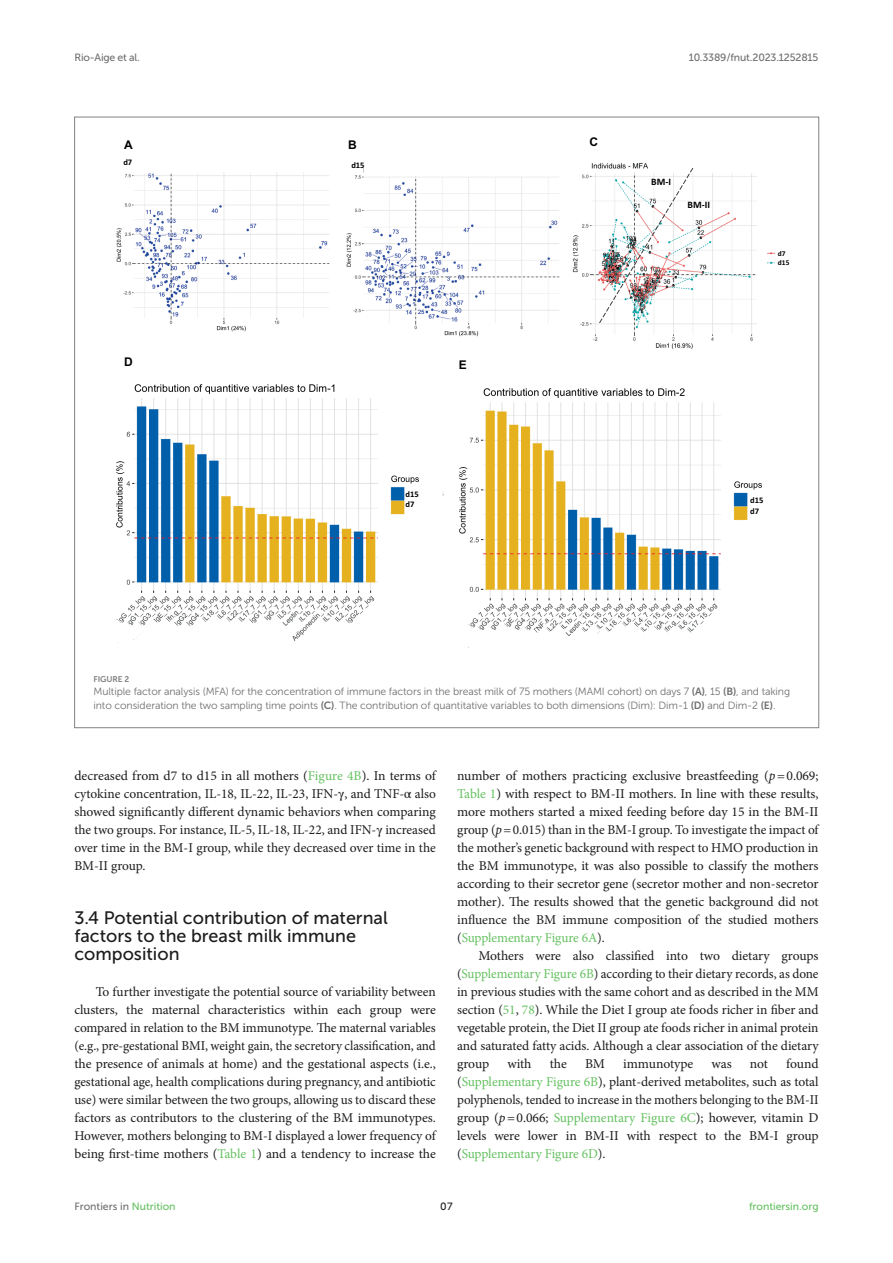
<style>
.page{position:relative;width:893px;height:1263px;background:#fff}
.page>*{position:absolute;margin:0;border:0;box-sizing:border-box;transform-origin:0 0}
.HEAD_2{font:18px/18px "Museo Sans 500";color:#1b1c1b}
.TEXT_FLUSH{font:13.5px/18px "Minion Pro";letter-spacing:-.005em;color:#1b1c1b;text-align:justify}
.TEXT{font:13.5px/18px "Minion Pro";letter-spacing:-.005em;color:#1b1c1b;text-align:justify}
.t1{font:700 12px "Arial";color:#000}
.FIG_LEG{font:10.5px/13.5px "Museo Sans 300";letter-spacing:-.01em;color:#706f70}
.t2{font:10.5px "Museo Sans 500";letter-spacing:-.015em;color:#706f70}
.t3{font:10.5px "Museo Sans 500";color:#65c161}
.t4{font:10.5px "Museo Sans 500";color:#1b1c1b}
.t5{font:700 9.9px "Calibri";color:#000}
.t6{font:700 8.55px/10.4px "Calibri";letter-spacing:-.005em;color:#000}
.FIG_HD{font:8.25px "Museo Sans 700";letter-spacing:-.01em;color:#7e7f7f}
.t7{font:700 7.35px/8.9px "Calibri";color:#000}
.s1{font-family:"Museo Sans 700"}
.s2{color:#65c161}
.s3{font-family:"STIX General"}
.s4{font-style:italic}
</style>
<div class="page">
<img style="left:572px;top:163px;width:203px;height:187px">
<img style="left:116px;top:172px;width:214px;height:160px">
<img style="left:346px;top:168px;width:214px;height:169px">
<img style="left:116px;top:384px;width:328px;height:238px">
<img style="left:459px;top:388px;width:303px;height:242px">
<div style="left:130px;top:154px;width:82px;height:19px;background:#fff"></div>
<div style="left:364px;top:158px;width:81px;height:17px;background:#fff"></div>
<div style="left:755px;top:231px;width:37px;height:17px;background:#fff"></div>
<svg style="left:599px;top:167px;width:95px;height:157px"></svg>
<div style="left:751px;top:491px;width:36px;height:29px;background:#fff"></div>
<div style="left:406px;top:484px;width:37px;height:29px;background:#fff"></div>
<svg style="left:116px;top:614px;width:236px;height:29px"></svg>
<svg style="left:443px;top:621px;width:250px;height:27px"></svg>
<p class="t2" style="left:74px;top:51px;width:67px">Rio-Aige et al.</p>
<p class="t2" style="left:689px;top:51px;width:131px">10.3389/fnut.2023.1252815</p>
<p class="t1" style="left:124px;top:136px;width:10px">A</p>
<p class="t1" style="left:348px;top:136px;width:10px">B</p>
<p class="t1" style="left:590px;top:134px;width:10px">C</p>
<p class="t6" style="left:123px;top:157px;width:10px">d7</p>
<p class="t6" style="left:351px;top:160px;width:15px">d15</p>
<p class="t1" style="left:124px;top:354px;width:10px">D</p>
<p class="t1" style="left:459px;top:356px;width:10px">E</p>
<p class="t6" style="left:406px;top:488px;width:15px">d15 d7</p>
<p class="t5" style="left:651px;top:175px;width:22px">BM-I</p>
<p class="t5" style="left:687px;top:197px;width:24px">BM-II</p>
<p class="t7" style="left:778px;top:249px;width:13px">d7 d15</p>
<p class="t6" style="left:750px;top:495px;width:15px">d15 d7</p>
<p class="FIG_HD" style="left:94px;top:674px;width:37px">FIGURE 2</p>
<p class="FIG_LEG" style="left:94px;top:685px;width:698px">Multiple factor analysis (MFA) for the concentration of immune factors in the breast milk of 75 mothers (MAMI cohort) on days 7 <span class="s1">(A)</span>, 15 <span class="s1">(B)</span>, and taking into consideration the two sampling time points <span class="s1">(C)</span>. The contribution of quantitative variables to both dimensions (Dim): Dim-1 <span class="s1">(D)</span> and Dim-2 <span class="s1">(E)</span>.</p>
<p class="TEXT" style="left:74px;top:767px;width:363px">decreased from d7 to d15 in all mothers (<span class="s2">Figure 4B</span>). In terms of cytokine concentration, IL-18, IL-22, IL-23, IFN-<span class="s3">γ</span>, and TNF-<span class="s3">α</span> also showed significantly different dynamic behaviors when comparing the two groups. For instance, IL-5, IL-18, IL-22, and IFN-<span class="s3">γ</span> increased over time in the BM-I group, while they decreased over time in the BM-II group.</p>
<p class="HEAD_2" style="left:74px;top:909px;width:315px">3.4 Potential contribution of maternal factors to the breast milk immune composition</p>
<p class="TEXT_FLUSH" style="left:74px;top:983px;width:363px;text-indent:21px">To further investigate the potential source of variability between clusters, the maternal characteristics within each group were compared in relation to the BM immunotype. The maternal variables (e.g., pre-gestational BMI, weight gain, the secretory classification, and the presence of animals at home) and the gestational aspects (i.e., gestational age, health complications during pregnancy, and antibiotic use) were similar between the two groups, allowing us to discard these factors as contributors to the clustering of the BM immunotypes.<br>However, mothers belonging to BM-I displayed a lower frequency of being first-time mothers (<span class="s2">Table 1</span>) and a tendency to increase the</p>
<p class="TEXT_FLUSH" style="left:457px;top:767px;width:363px">number of mothers practicing exclusive breastfeeding (<span class="s4">p</span>=0.069; <span class="s2">Table 1</span>) with respect to BM-II mothers. In line with these results, more mothers started a mixed feeding before day 15 in the BM-II group (<span class="s4">p</span>=0.015) than in the BM-I group. To investigate the impact of the mother’s genetic background with respect to HMO production in the BM immunotype, it was also possible to classify the mothers according to their secretor gene (secretor mother and non-secretor mother). The results showed that the genetic background did not influence the BM immune composition of the studied mothers (<span class="s2">Supplementary Figure 6A</span>).</p>
<p class="TEXT" style="left:457px;top:947px;width:363px;text-indent:21px">Mothers were also classified into two dietary groups (<span class="s2">Supplementary Figure 6B</span>) according to their dietary records, as done in previous studies with the same cohort and as described in the MM section (<span class="s2">51</span>, <span class="s2">78</span>). While the Diet I group ate foods richer in fiber and vegetable protein, the Diet II group ate foods richer in animal protein and saturated fatty acids. Although a clear association of the dietary group</p>
<p class="TEXT" style="left:457px;top:1055px;width:363px;text-indent:329px">found (<span class="s2">Supplementary Figure 6B</span>), plant-derived metabolites, such as total polyphenols, tended to increase in the mothers belonging to the BM-II group (<span class="s4">p</span>=0.066; <span class="s2">Supplementary Figure 6C</span>); however, vitamin D levels were lower in BM-II with respect to the BM-I group (<span class="s2">Supplementary Figure 6D</span>).</p>
<p class="TEXT" style="left:507px;top:1055px;width:26px">with</p>
<p class="TEXT" style="left:550px;top:1055px;width:19px">the</p>
<p class="TEXT" style="left:585px;top:1055px;width:22px">BM</p>
<p class="TEXT" style="left:623px;top:1055px;width:72px">immunotype</p>
<p class="TEXT" style="left:711px;top:1055px;width:22px">was</p>
<p class="TEXT" style="left:750px;top:1055px;width:20px">not</p>
<p class="t2" style="left:74px;top:1200px;width:103px">Frontiers in <span class="s2">Nutrition</span></p>
<p class="t4" style="left:440px;top:1200px;width:14px">07</p>
<p class="t3" style="left:749px;top:1200px;width:71px">frontiersin.org</p>
</div>
